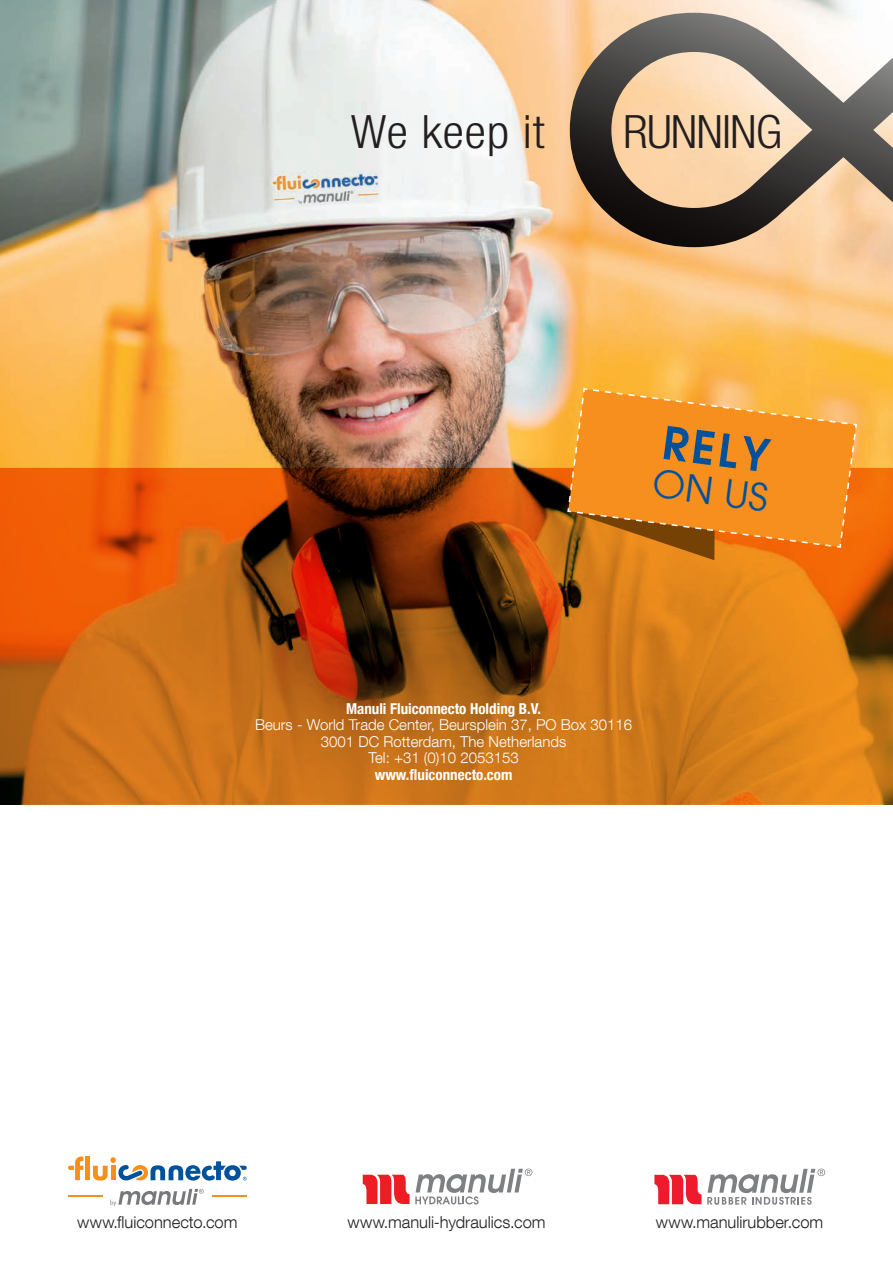
<style>
.page{position:relative;width:893px;height:1263px;background:#fff}
.page>*{position:absolute;margin:0;border:0;box-sizing:border-box;transform-origin:0 0}
.dlaczego2_copy{font:300 condensed 46.05px "Helvetica Neue LT Com";letter-spacing:-.015em;color:#231f20;scale:1.08 1}
.page_subheader{font:700 45px "Avalon";color:#01519b}
.page_subheader-2{font:37.5px "Avalon";color:#01519b}
.main_text{font:300 16.5px "Helvetica Neue LT Com";color:#231f20}
.address{font:300 15px/16.5px "Helvetica Neue LT Com";color:#fff;text-align:center}
.address-2{font:700 condensed 15px "Helvetica Neue LT Com";color:#fff}
.s1{font-weight:700;font-stretch:condensed}
</style>
<div class="page">
<img style="left:0;top:0;width:893px;height:468px">
<svg style="left:570px;top:13px;width:323px;height:234px;background:#ae9983"></svg>
<svg style="left:0;top:468px;width:893px;height:337px;background:#ba6012"></svg>
<hr style="left:212px;top:1195px;width:34px;height:2px;background:#f68f1e">
<svg style="left:93px;top:1157px;width:154px;height:23px"></svg>
<hr style="left:69px;top:1195px;width:34px;height:2px;background:#f68f1e">
<div style="left:85px;top:1157px;width:5px;height:23px;background:#f68f1e"></div>
<svg style="left:68px;top:1156px;width:15px;height:24px"></svg>
<svg style="left:110px;top:1189px;width:94px;height:17px"></svg>
<svg style="left:654px;top:1174px;width:47px;height:30px"></svg>
<svg style="left:707px;top:1168px;width:118px;height:37px"></svg>
<svg style="left:363px;top:1168px;width:169px;height:36px"></svg>
<svg style="left:567px;top:549px;width:290px;height:11px;background:#df7914"></svg>
<svg style="left:566px;top:387px;width:292px;height:162px;background:#ee8f24"></svg>
<p class="dlaczego2_copy" style="left:351px;top:105px;width:181px">We keep it</p>
<p class="dlaczego2_copy" style="left:623px;top:105px;width:149px">RUNNING</p>
<p class="page_subheader" style="left:667px;top:414px;width:109px;rotate:8deg">RELY</p>
<p class="page_subheader-2" style="left:656px;top:460px;width:118px;rotate:8deg">ON US</p>
<p class="address" style="left:255px;top:700px;width:379px"><span class="s1">Manuli Fluiconnecto Holding B.V.<br></span>Beurs - World Trade Center, Beursplein 37, PO Box 30116<br>3001 DC Rotterdam, The Netherlands<br>Tel: +31 (0)10 2053153</p>
<p class="address-2" style="left:375px;top:766px;width:139px">www.fluiconnecto.com</p>
<p class="main_text" style="left:77px;top:1212px;width:162px">www.fluiconnecto.com</p>
<p class="main_text" style="left:347px;top:1212px;width:200px">www.manuli-hydraulics.com</p>
<p class="main_text" style="left:656px;top:1212px;width:169px">www.manulirubber.com</p>
</div>
